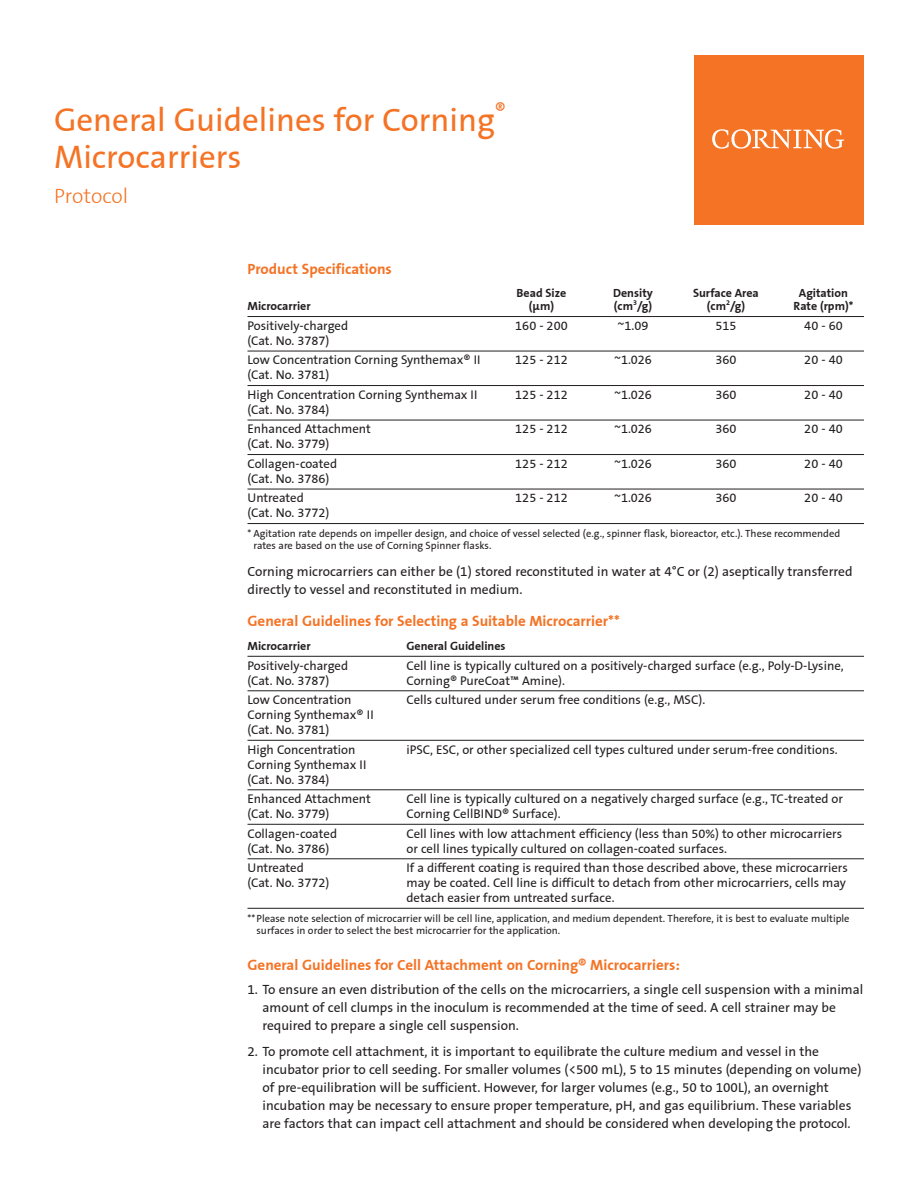
<style>
.page{position:relative;width:918px;height:1188px;background:#fff}
.page>*{position:absolute;margin:0;border:0;box-sizing:border-box;transform-origin:0 0}
.t1{font:33px/37.5px "Corning Sans";color:#f47325}
.t2{font:300 21px "Corning Sans";color:#f47325}
.A_Head{font:700 15px "Corning Sans";color:#f47325}
.Numlist{font:13.5px/18px "Corning Sans";color:#231f20}
.Body{font:13.5px/18px "Corning Sans";color:#231f20}
.Table{font:12.75px/15px "Corning Sans";color:#231f20}
.Table_Head{font:700 12px "Corning Sans";color:#231f20}
.Table_footnote{font:10.5px/12px "Corning Sans";color:#231f20}
</style>
<div class="page">
<hr style="left:248px;top:316px;width:616px;height:1px;background:#231f20">
<hr style="left:248px;top:351px;width:616px;height:1px;background:#231f20">
<hr style="left:248px;top:385px;width:616px;height:1px;background:#231f20">
<hr style="left:248px;top:420px;width:616px;height:1px;background:#231f20">
<hr style="left:248px;top:454px;width:616px;height:1px;background:#231f20">
<hr style="left:248px;top:489px;width:616px;height:1px;background:#231f20">
<hr style="left:248px;top:523px;width:616px;height:1px;background:#231f20">
<hr style="left:248px;top:656px;width:616px;height:1px;background:#231f20">
<hr style="left:248px;top:691px;width:616px;height:1px;background:#231f20">
<hr style="left:248px;top:740px;width:616px;height:1px;background:#231f20">
<hr style="left:248px;top:790px;width:616px;height:1px;background:#231f20">
<hr style="left:248px;top:824px;width:616px;height:1px;background:#231f20">
<hr style="left:248px;top:859px;width:616px;height:1px;background:#231f20">
<hr style="left:248px;top:908px;width:616px;height:1px;background:#231f20">
<div style="left:695px;top:55px;width:169px;height:170px;background:#f47325"></div>
<svg style="left:712px;top:129px;width:132px;height:20px"></svg>
<p class="t1" style="left:54px;top:101px;width:454px">General Guidelines for Corning<sup>®<br></sup>Microcarriers</p>
<p class="t2" style="left:54px;top:183px;width:76px">Protocol</p>
<p class="A_Head" style="left:248px;top:261px;width:146px">Product Specifications</p>
<p class="Table_Head" style="left:517px;top:286px;width:51px">Bead Size</p>
<p class="Table_Head" style="left:613px;top:286px;width:41px">Density</p>
<p class="Table_Head" style="left:693px;top:286px;width:67px">Surface Area</p>
<p class="Table_Head" style="left:799px;top:286px;width:51px">Agitation</p>
<p class="Table_Head" style="left:248px;top:299px;width:65px">Microcarrier</p>
<p class="Table_Head" style="left:529px;top:299px;width:27px">(μm)</p>
<p class="Table_Head" style="left:614px;top:299px;width:40px">(cm<sup>3</sup>/g)</p>
<p class="Table_Head" style="left:707px;top:299px;width:40px">(cm<sup>2</sup>/g)</p>
<p class="Table_Head" style="left:794px;top:299px;width:61px">Rate (rpm)*</p>
<p class="Table" style="left:248px;top:318px;width:102px">Positively-charged</p>
<p class="Table" style="left:515px;top:318px;width:54px">160 - 200</p>
<p class="Table" style="left:618px;top:318px;width:32px">~1.09</p>
<p class="Table" style="left:715px;top:318px;width:23px">515</p>
<p class="Table" style="left:804px;top:318px;width:40px">40 - 60</p>
<p class="Table" style="left:248px;top:333px;width:83px">(Cat. No. 3787)</p>
<p class="Table" style="left:248px;top:353px;width:235px">Low Concentration Corning Synthemax® II</p>
<p class="Table" style="left:515px;top:353px;width:54px">125 - 212</p>
<p class="Table" style="left:614px;top:353px;width:39px">~1.026</p>
<p class="Table" style="left:715px;top:353px;width:23px">360</p>
<p class="Table" style="left:804px;top:353px;width:40px">20 - 40</p>
<p class="Table" style="left:248px;top:368px;width:83px">(Cat. No. 3781)</p>
<p class="Table" style="left:248px;top:387px;width:232px">High Concentration Corning Synthemax II</p>
<p class="Table" style="left:515px;top:387px;width:54px">125 - 212</p>
<p class="Table" style="left:614px;top:387px;width:39px">~1.026</p>
<p class="Table" style="left:715px;top:387px;width:23px">360</p>
<p class="Table" style="left:804px;top:387px;width:40px">20 - 40</p>
<p class="Table" style="left:248px;top:402px;width:83px">(Cat. No. 3784)</p>
<p class="Table" style="left:248px;top:422px;width:125px">Enhanced Attachment</p>
<p class="Table" style="left:515px;top:422px;width:54px">125 - 212</p>
<p class="Table" style="left:614px;top:422px;width:39px">~1.026</p>
<p class="Table" style="left:715px;top:422px;width:23px">360</p>
<p class="Table" style="left:804px;top:422px;width:40px">20 - 40</p>
<p class="Table" style="left:248px;top:437px;width:83px">(Cat. No. 3779)</p>
<p class="Table" style="left:248px;top:456px;width:91px">Collagen-coated</p>
<p class="Table" style="left:515px;top:456px;width:54px">125 - 212</p>
<p class="Table" style="left:614px;top:456px;width:39px">~1.026</p>
<p class="Table" style="left:715px;top:456px;width:23px">360</p>
<p class="Table" style="left:804px;top:456px;width:40px">20 - 40</p>
<p class="Table" style="left:248px;top:471px;width:83px">(Cat. No. 3786)</p>
<p class="Table" style="left:248px;top:491px;width:58px">Untreated</p>
<p class="Table" style="left:515px;top:491px;width:54px">125 - 212</p>
<p class="Table" style="left:614px;top:491px;width:39px">~1.026</p>
<p class="Table" style="left:715px;top:491px;width:23px">360</p>
<p class="Table" style="left:804px;top:491px;width:40px">20 - 40</p>
<p class="Table" style="left:248px;top:506px;width:83px">(Cat. No. 3772)</p>
<p class="Table_footnote" style="left:254px;top:527px;width:588px;text-indent:-6px">* Agitation rate depends on impeller design, and choice of vessel selected (e.g., spinner flask, bioreactor, etc.). These recommended rates are based on the use of Corning Spinner flasks.</p>
<p class="Body" style="left:248px;top:562px;width:607px">Corning microcarriers can either be (1) stored reconstituted in water at 4°C or (2) aseptically transferred directly to vessel and reconstituted in medium.</p>
<p class="A_Head" style="left:248px;top:612px;width:374px">General Guidelines for Selecting a Suitable Microcarrier**</p>
<p class="Table_Head" style="left:248px;top:639px;width:65px">Microcarrier</p>
<p class="Table_Head" style="left:406px;top:639px;width:101px">General Guidelines</p>
<p class="Table" style="left:248px;top:658px;width:102px">Positively-charged</p>
<p class="Table" style="left:407px;top:658px;width:439px">Cell line is typically cultured on a positively-charged surface (e.g., Poly-D-Lysine,</p>
<p class="Table" style="left:248px;top:673px;width:83px">(Cat. No. 3787)</p>
<p class="Table" style="left:407px;top:673px;width:160px">Corning® PureCoat™ Amine).</p>
<p class="Table" style="left:248px;top:692px;width:105px">Low Concentration</p>
<p class="Table" style="left:407px;top:692px;width:300px">Cells cultured under serum free conditions (e.g., MSC).</p>
<p class="Table" style="left:248px;top:707px;width:128px">Corning Synthemax® II (Cat. No. 3781)</p>
<p class="Table" style="left:248px;top:742px;width:110px">High Concentration</p>
<p class="Table" style="left:407px;top:742px;width:433px">iPSC, ESC, or other specialized cell types cultured under serum-free conditions.</p>
<p class="Table" style="left:248px;top:757px;width:121px">Corning Synthemax II (Cat. No. 3784)</p>
<p class="Table" style="left:248px;top:791px;width:125px">Enhanced Attachment</p>
<p class="Table" style="left:407px;top:791px;width:438px">Cell line is typically cultured on a negatively charged surface (e.g., TC-treated or</p>
<p class="Table" style="left:248px;top:806px;width:83px">(Cat. No. 3779)</p>
<p class="Table" style="left:407px;top:806px;width:156px">Corning CellBIND® Surface).</p>
<p class="Table" style="left:248px;top:826px;width:91px">Collagen-coated</p>
<p class="Table" style="left:407px;top:826px;width:437px">Cell lines with low attachment efficiency (less than 50%) to other microcarriers</p>
<p class="Table" style="left:248px;top:841px;width:83px">(Cat. No. 3786)</p>
<p class="Table" style="left:407px;top:841px;width:322px">or cell lines typically cultured on collagen-coated surfaces.</p>
<p class="Table" style="left:248px;top:860px;width:58px">Untreated</p>
<p class="Table" style="left:407px;top:860px;width:443px">If a different coating is required than those described above, these microcarriers</p>
<p class="Table" style="left:248px;top:875px;width:83px">(Cat. No. 3772)</p>
<p class="Table" style="left:407px;top:875px;width:441px">may be coated. Cell line is difficult to detach from other microcarriers, cells may detach easier from untreated surface.</p>
<p class="Table_footnote" style="left:256px;top:912px;width:595px;text-indent:-9px">**Please note selection of microcarrier will be cell line, application, and medium dependent. Therefore, it is best to evaluate multiple surfaces in order to select the best microcarrier for the application.</p>
<p class="A_Head" style="left:248px;top:957px;width:434px">General Guidelines for Cell Attachment on Corning® Microcarriers:</p>
<p class="Numlist" style="left:262px;top:981px;width:602px;text-indent:-15px">1. To ensure an even distribution of the cells on the microcarriers, a single cell suspension with a minimal amount of cell clumps in the inoculum is recommended at the time of seed. A cell strainer may be required to prepare a single cell suspension.</p>
<p class="Numlist" style="left:262px;top:1042px;width:601px;text-indent:-15px">2. To promote cell attachment, it is important to equilibrate the culture medium and vessel in the incubator prior to cell seeding. For smaller volumes (&lt;500 mL), 5 to 15 minutes (depending on volume) of pre-equilibration will be sufficient. However, for larger volumes (e.g., 50 to 100L), an overnight incubation may be necessary to ensure proper temperature, pH, and gas equilibrium. These variables are factors that can impact cell attachment and should be considered when developing the protocol.</p>
</div>
